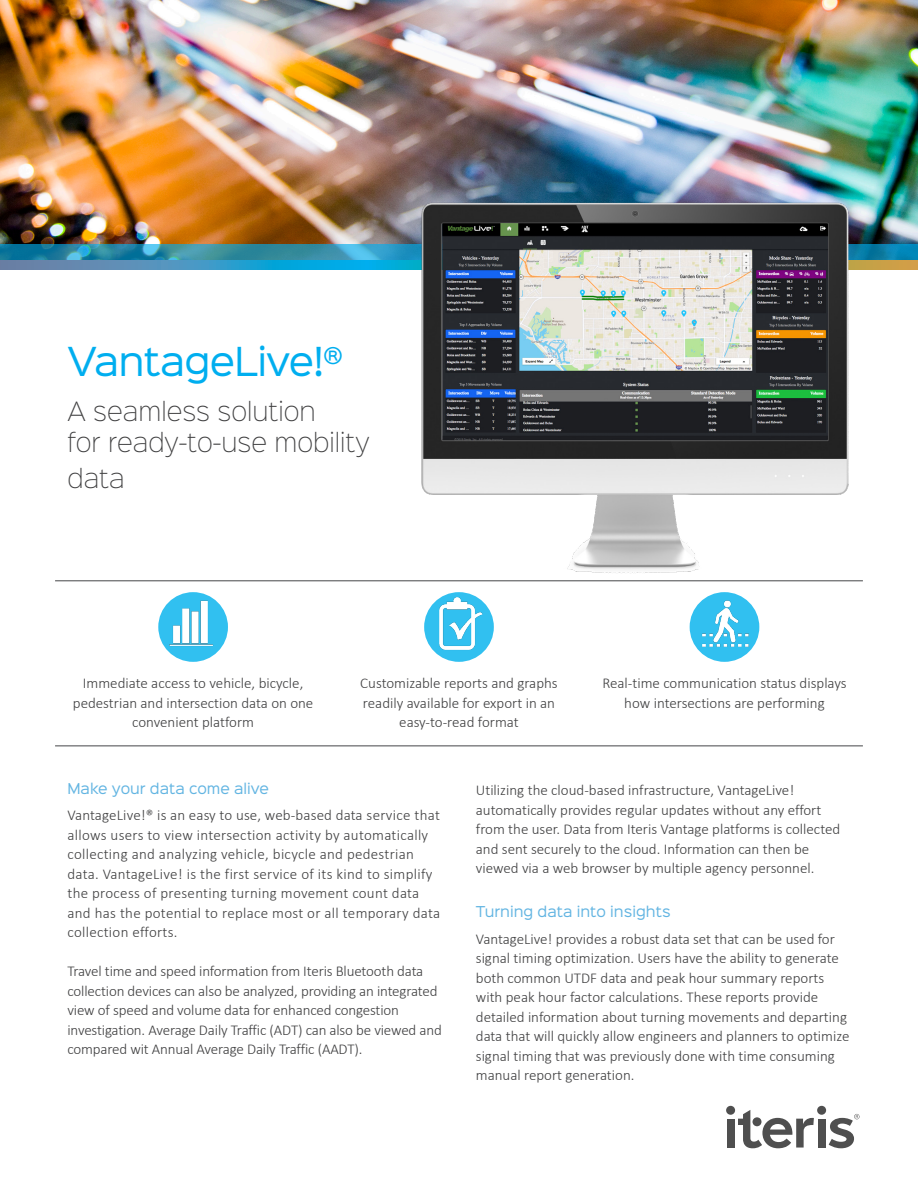
<style>
.page{position:relative;width:918px;height:1188px;background:#fff}
.page>*{position:absolute;margin:0;border:0;box-sizing:border-box;transform-origin:0 0}
._1__PRODUCT_NAME{font:36px "Sinkin Sans 400";letter-spacing:-.02em;color:#00aeef}
._2__TAGLINE{font:24px/31.5px "Sinkin Sans 200 X Light";color:#3e3e3f}
._5__BODY{font:300 15px/19.5px "Calibri";color:#3e3e3f}
._5__BODY-2{font:300 15px/19.5px "Calibri";letter-spacing:.02em;color:#3e3e3f}
._3__UNDER_ICONS{font:300 15px/19.5px "Calibri";color:#3e3e3f;text-align:center}
._4__SMALL_HEADER{font:13.5px "Sinkin Sans 400";color:#63b5e2}
</style>
<div class="page">
<div style="left:726px;top:1106px;width:9px;height:9px;background:#4f4f4f;border-radius:50%"></div>
<div style="left:727px;top:1119px;width:7px;height:29px;background:#4f4f4f"></div>
<div style="left:817px;top:1106px;width:9px;height:9px;background:#4f4f4f;border-radius:50%"></div>
<div style="left:818px;top:1119px;width:7px;height:29px;background:#4f4f4f"></div>
<svg style="left:829px;top:1114px;width:31px;height:34px"></svg>
<svg style="left:738px;top:1110px;width:76px;height:38px"></svg>
<img style="left:0;top:0;width:918px;height:244px">
<svg style="left:0;top:244px;width:918px;height:17px;background:#2c8da9"></svg>
<svg style="left:0;top:261px;width:918px;height:9px;background:#4697bb"></svg>
<hr style="left:55px;top:581px;width:808px;height:1px;background:#454648">
<hr style="left:55px;top:746px;width:808px;height:1px;background:#454648">
<img style="left:158px;top:592px;width:70px;height:70px;border-radius:35px">
<div style="left:424px;top:592px;width:70px;height:70px;background:#31c0f0;border-radius:50%"></div>
<img style="left:424px;top:598px;width:63px;height:58px">
<div style="left:690px;top:592px;width:69px;height:70px;background:#31c0f0;border-radius:50%"></div>
<img style="left:694px;top:598px;width:62px;height:59px">
<img style="left:364px;top:158px;width:525px;height:440px">
<p class="_1__PRODUCT_NAME" style="left:68px;top:331px;width:277px">VantageLive!<sup>®</sup></p>
<p class="_2__TAGLINE" style="left:68px;top:394px;width:304px">A seamless solution<br>for ready-to-use mobility</p>
<p class="_2__TAGLINE" style="left:68px;top:461px;width:59px">data</p>
<p class="_3__UNDER_ICONS" style="left:73px;top:673px;width:242px">Immediate access to vehicle, bicycle, pedestrian and intersection data on one convenient platform</p>
<p class="_3__UNDER_ICONS" style="left:360px;top:673px;width:199px">Customizable reports and graphs readily available for export in an easy-to-read format</p>
<p class="_3__UNDER_ICONS" style="left:602px;top:673px;width:246px">Real-time communication status displays how intersections are performing</p>
<p class="_4__SMALL_HEADER" style="left:68px;top:777px;width:203px">Make your data come alive</p>
<p class="_5__BODY-2" style="left:68px;top:805px;width:374px">VantageLive!® is an easy to use, web-based data service that allows users to view intersection activity by automatically collecting and analyzing vehicle, bicycle and pedestrian data. VantageLive! is the first service of its kind to simplify the process of presenting turning movement count data and has the potential to replace most or all temporary data collection efforts.</p>
<p class="_5__BODY" style="left:68px;top:961px;width:376px">Travel time and speed information from Iteris Bluetooth data collection devices can also be analyzed, providing an integrated view of speed and volume data for enhanced congestion investigation. Average Daily Traffic (ADT) can also be viewed and compared wit Annual Average Daily Traffic (AADT).</p>
<p class="_5__BODY" style="left:476px;top:780px;width:366px">Utilizing the cloud-based infrastructure, VantageLive! automatically provides regular updates without any effort from the user. Data from Iteris Vantage platforms is collected and sent securely to the cloud. Information can then be viewed via a web browser by multiple agency personnel.</p>
<p class="_4__SMALL_HEADER" style="left:476px;top:900px;width:196px">Turning data into insights</p>
<p class="_5__BODY" style="left:476px;top:929px;width:375px">VantageLive! provides a robust data set that can be used for signal timing optimization. Users have the ability to generate both common UTDF data and peak hour summary reports with peak hour factor calculations. These reports provide detailed information about turning movements and departing data that will quickly allow engineers and planners to optimize signal timing that was previously done with time consuming manual report generation.</p>
</div>
